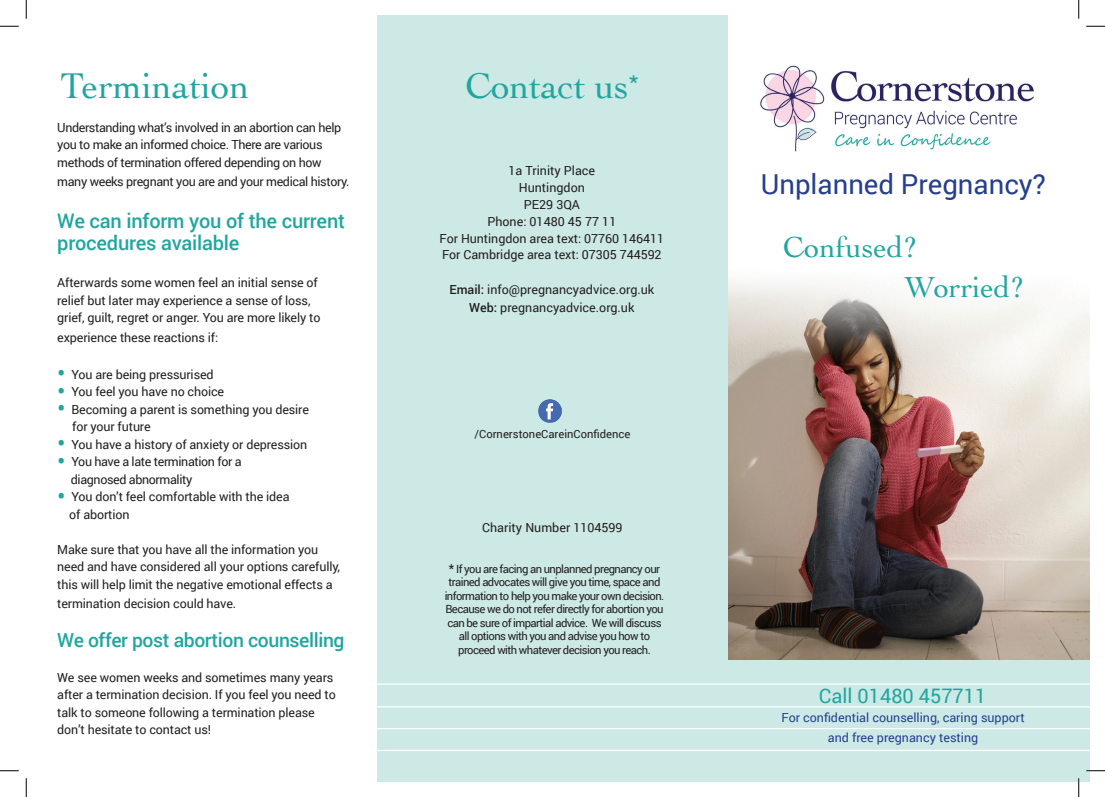
<style>
.page{position:relative;width:1105px;height:797px;background:#fff}
.page>*{position:absolute;margin:0;border:0;box-sizing:border-box;transform-origin:0 0}
.t1{font:37.5px "Cochin";color:#21a69f}
.t2{font:30.38px/40px "Cochin";color:#21a69f}
.t3{font:27.5px "Roboto";color:#253f8e}
.t4{font:500 20px/22.5px "Roboto";letter-spacing:-.01em;color:#21a69f}
.t5{font:20px "Roboto";color:#21a69f}
.t6{font:500 19.38px "Roboto";letter-spacing:-.02em;color:#21a69f}
.t7{font:12.5px/17.5px "Roboto";letter-spacing:-.01em;color:#231f20}
.t8{font:12.5px/17.5px "Roboto";letter-spacing:-.03em;color:#231f20}
.t9{font:12.5px/20px "Roboto";color:#253f8e;text-align:center}
.t10{font:11.25px/13.5px "Roboto";letter-spacing:-.05em;color:#231f20;text-align:center}
.t11{font:11.25px "Roboto";color:#231f20}
.s1{font-size:25px;color:#21a69f}
.s2{font-family:"Helvetica";font-size:27.5px}
.s3{font-weight:500}
.s4{font-size:12.5px}
</style>
<div class="page">
<img style="left:728px;top:281px;width:361px;height:378px">
<div style="left:377px;top:16px;width:351px;height:765px;background:#cce9e6"></div>
<img style="left:760px;top:65px;width:274px;height:87px">
<div style="left:377px;top:659px;width:712px;height:122px;background:#cce9e6"></div>
<hr style="left:376px;top:683px;width:713px;height:1px;background:#fff">
<hr style="left:376px;top:706px;width:713px;height:1px;background:#fff">
<hr style="left:376px;top:728px;width:713px;height:1px;background:#fff">
<hr style="left:376px;top:749px;width:713px;height:2px;background:#fff">
<img style="left:538px;top:399px;width:24px;height:24px">
<svg style="left:0;top:25px;width:19px;height:2px"></svg>
<svg style="left:1086px;top:25px;width:19px;height:2px"></svg>
<svg style="left:0;top:770px;width:19px;height:1px"></svg>
<svg style="left:1086px;top:770px;width:19px;height:1px"></svg>
<svg style="left:25px;top:0;width:2px;height:19px"></svg>
<svg style="left:25px;top:778px;width:2px;height:19px"></svg>
<svg style="left:1078px;top:0;width:1px;height:19px"></svg>
<svg style="left:1078px;top:778px;width:1px;height:19px"></svg>
<h1 class="t1" style="left:60px;top:60px;width:191px">Termination</h1>
<p class="t8" style="left:57px;top:118px;width:285px">Understanding what’s involved in an abortion can help you to make an informed choice. There are various methods of termination offered depending on how</p>
<p class="t8" style="left:57px;top:172px;width:294px">many weeks pregnant you are and your medical history.</p>
<h3 class="t4" style="left:57px;top:209px;width:289px">We can inform you of the current procedures available</h3>
<p class="t7" style="left:57px;top:273px;width:265px">Afterwards some women feel an initial sense of relief but later may experience a sense of loss, grief, guilt, regret or anger. You are more likely to</p>
<p class="t7" style="left:57px;top:328px;width:163px">experience these reactions if:</p>
<p class="t7" style="left:57px;top:365px;width:158px"><span class="s1">•</span> You are being pressurised</p>
<p class="t7" style="left:57px;top:382px;width:168px"><span class="s1">•</span> You feel you have no choice</p>
<p class="t7" style="left:72px;top:400px;width:238px;text-indent:-15px"><span class="s1">•</span> Becoming a parent is something you desire for your future</p>
<p class="t7" style="left:57px;top:435px;width:252px"><span class="s1">•</span> You have a history of anxiety or depression</p>
<p class="t8" style="left:71px;top:452px;width:172px;text-indent:-14px"><span class="s1">•</span> You have a late termination for a diagnosed abnormality</p>
<p class="t7" style="left:69px;top:487px;width:222px;text-indent:-12px"><span class="s1">•</span> You don’t feel comfortable with the idea of abortion</p>
<p class="t7" style="left:57px;top:540px;width:284px">Make sure that you have all the information you need and have considered all your options carefully, this will help limit the negative emotional effects a</p>
<p class="t7" style="left:57px;top:594px;width:180px">termination decision could have.</p>
<h3 class="t6" style="left:57px;top:626px;width:289px">We offer post abortion counselling</h3>
<p class="t7" style="left:57px;top:668px;width:280px">We see women weeks and sometimes many years after a termination decision. If you feel you need to talk to someone following a termination please don’t hesitate to contact us!</p>
<h1 class="t1" style="left:465px;top:60px;width:175px">Contact us<span class="s2">*</span></h1>
<p class="t7" style="left:440px;top:162px;width:226px;line-height:16.9px;text-align:center">1a Trinity Place<br>Huntingdon<br>PE29 3QA<br>Phone: 01480 45 77 11<br>For Huntingdon area text: 07760 146411<br>For Cambridge area text: 07305 744592</p>
<p class="t7" style="left:449px;top:281px;width:206px;text-align:center"><span class="s3">Email:</span> info@pregnancyadvice.org.uk<br><span class="s3">Web:</span> pregnancyadvice.org.uk</p>
<p class="t11" style="left:475px;top:426px;width:157px">/CornerstoneCareinConfidence</p>
<p class="t7" style="left:482px;top:518px;width:142px">Charity Number 1104599</p>
<p class="t10" style="left:445px;top:561px;width:221px"><span class="s4">*</span> If you are facing an unplanned pregnancy our trained advocates will give you time, space and information to help you make your own decision.<br>Because we do not refer directly for abortion you can be sure of impartial advice. We will discuss all options with you and advise you how to proceed with whatever decision you reach.</p>
<h3 class="t3" style="left:761px;top:165px;width:287px">Unplanned Pregnancy?</h3>
<h2 class="t2" style="left:904px;top:226px;width:122px;text-indent:-122px">Confused?<br>Worried?</h2>
<h3 class="t5" style="left:819px;top:681px;width:169px">Call 01480 457711</h3>
<p class="t9" style="left:781px;top:707px;width:245px">For confidential counselling, caring support and free pregnancy testing</p>
</div>
